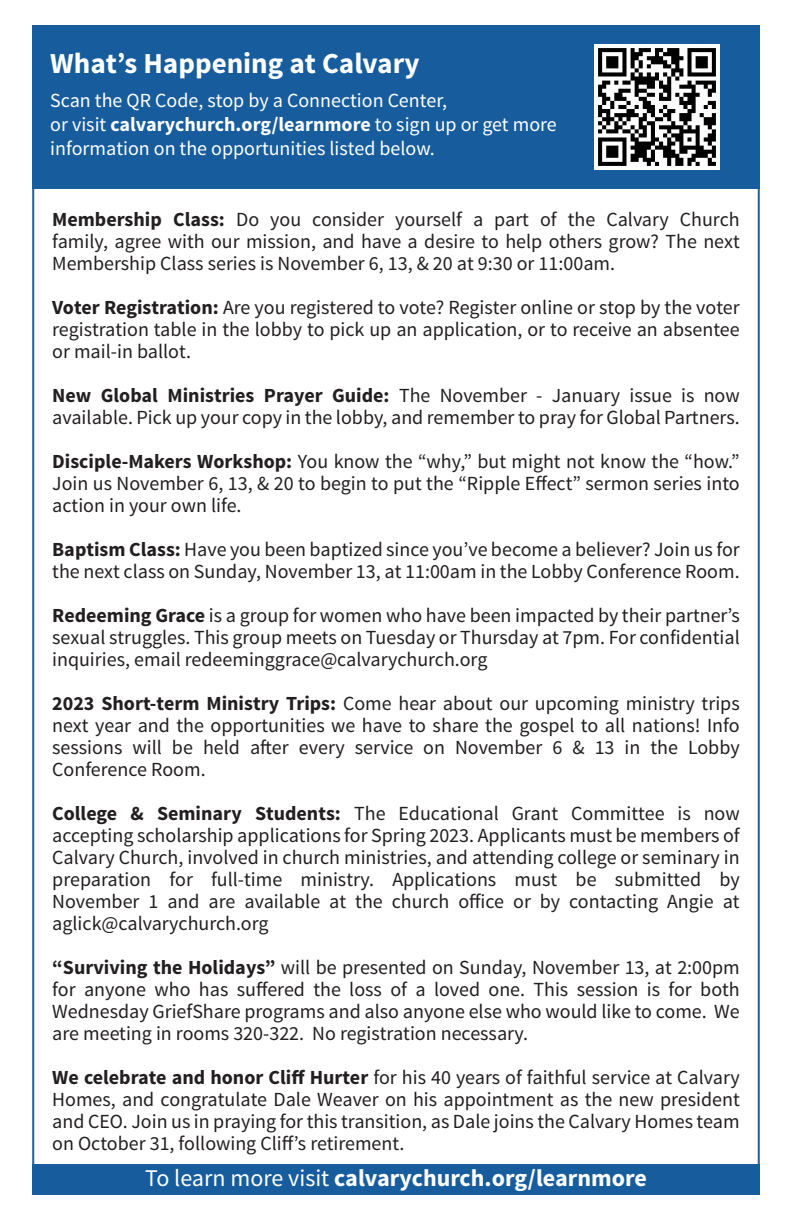
<style>
.page{position:relative;width:792px;height:1224px;background:#fff}
.page>*{position:absolute;margin:0;border:0;box-sizing:border-box;transform-origin:0 0}
.t1{font:700 29px "Source Sans Pro";color:#fff}
.t2{font:700 24px "Source Sans Pro";color:#fff}
.t3{font:20px/22px "Source Sans Pro";color:#231f20;text-align:justify}
.t4{font:20px/24px "Source Sans Pro";color:#fff}
.s1{font-weight:700}
.s2{font-weight:400}
</style>
<div class="page">
<div style="left:32px;top:25px;width:728px;height:164px;background:#175d9e"></div>
<img style="left:595px;top:45px;width:124px;height:124px">
<div style="left:32px;top:1164px;width:728px;height:30px;background:#175d9e"></div>
<p class="t1" style="left:50px;top:45px;width:371px">What’s Happening at Calvary</p>
<p class="t4" style="left:50px;top:89px;width:398px">Scan the QR Code, stop by a Connection Center,</p>
<p class="t4" style="left:50px;top:113px;width:508px">or visit <span class="s1">calvarychurch.org/learnmore</span> to sign up or get more information on the opportunities listed below.</p>
<p class="t3" style="left:52px;top:209px;width:689px"><span class="s1">Membership Class:</span> Do you consider yourself a part of the Calvary Church family, agree with our mission, and have a desire to help others grow? The next Membership Class series is November 6, 13, &amp; 20 at 9:30 or 11:00am.</p>
<p class="t3" style="left:52px;top:297px;width:689px"><span class="s1">Voter Registration:</span> Are you registered to vote? Register online or stop by the voter registration table in the lobby to pick up an application, or to receive an absentee or mail-in ballot.</p>
<p class="t3" style="left:52px;top:385px;width:689px"><span class="s1">New Global Ministries Prayer Guide:</span> The November - January issue is now available. Pick up your copy in the lobby, and remember to pray for Global Partners.</p>
<p class="t3" style="left:52px;top:451px;width:689px"><span class="s1">Disciple-Makers Workshop:</span> You know the “why,” but might not know the “how.” Join us November 6, 13, &amp; 20 to begin to put the “Ripple Effect” sermon series into action in your own life.</p>
<p class="t3" style="left:52px;top:539px;width:689px"><span class="s1">Baptism Class:</span> Have you been baptized since you’ve become a believer? Join us for the next class on Sunday, November 13, at 11:00am in the Lobby Conference Room.</p>
<p class="t3" style="left:52px;top:605px;width:689px"><span class="s1">Redeeming Grace</span> is a group for women who have been impacted by their partner’s sexual struggles. This group meets on Tuesday or Thursday at 7pm. For confidential inquiries, email redeeminggrace@calvarychurch.org</p>
<p class="t3" style="left:52px;top:693px;width:689px"><span class="s1">2023 Short-term Ministry Trips:</span> Come hear about our upcoming ministry trips next year and the opportunities we have to share the gospel to all nations! Info sessions will be held after every service on November 6 &amp; 13 in the Lobby Conference Room.</p>
<p class="t3" style="left:52px;top:803px;width:689px"><span class="s1">College &amp; Seminary Students:</span> The Educational Grant Committee is now accepting scholarship applications for Spring 2023. Applicants must be members of Calvary Church, involved in church ministries, and attending college or seminary in preparation for full-time ministry. Applications must be submitted by November 1 and are available at the church office or by contacting Angie at aglick@calvarychurch.org</p>
<p class="t3" style="left:52px;top:957px;width:689px"><span class="s1">“Surviving the Holidays”</span> will be presented on Sunday, November 13, at 2:00pm for anyone who has suffered the loss of a loved one. This session is for both Wednesday GriefShare programs and also anyone else who would like to come. We are meeting in rooms 320-322. No registration necessary.</p>
<p class="t3" style="left:52px;top:1067px;width:689px"><span class="s1">We celebrate and honor Cliff Hurter</span> for his 40 years of faithful service at Calvary Homes, and congratulate Dale Weaver on his appointment as the new president and CEO. Join us in praying for this transition, as Dale joins the Calvary Homes team on October 31, following Cliff’s retirement.</p>
<p class="t2" style="left:145px;top:1163px;width:503px"><span class="s2">To learn more visit</span> calvarychurch.org/learnmore</p>
</div>
